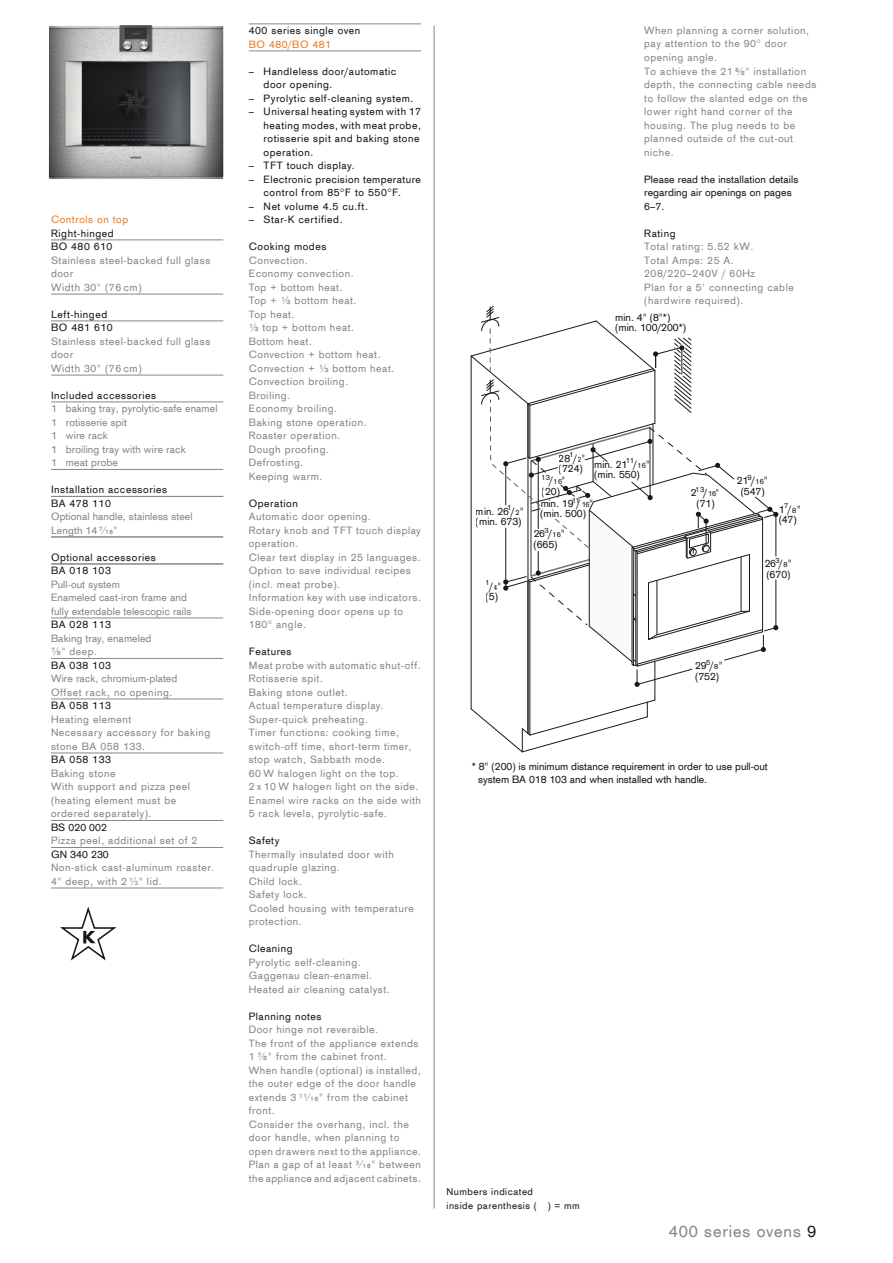
<style>
.page{position:relative;width:893px;height:1263px;background:#fff}
.page>*{position:absolute;margin:0;border:0;box-sizing:border-box;transform-origin:0 0}
.t1{font:16.5px "Gaggenau";letter-spacing:.055em;color:#878787}
.t2{font:10.5px/13.5px "Gaggenau";letter-spacing:.055em;color:#878787}
.t3{font:10.5px/13.5px "Gaggenau";letter-spacing:.055em;color:#1a1918}
.t4{font:10.5px/13.5px "Gaggenau";letter-spacing:.01em;color:#878787}
.t5{font:10.5px/10.5px "Gaggenau";color:#1a1918}
.t6{font:10.5px/13.5px "Gaggenau";letter-spacing:.01em;color:#1a1918}
.t7{font:10.5px "Gaggenau";letter-spacing:.055em;color:#ee7b22}
.t8{font:9.75px/13.5px "Gaggenau";letter-spacing:.055em;color:#1a1918}
.t9{font:7.5px "Gaggenau";color:#1a1918}
.s1{font-size:7.5px}
.s2{font-size:10.5px}
.s3{color:#1a1918}
</style>
<div class="page">
<hr style="left:529px;top:582px;width:1px;height:153px;background:#1a1918">
<hr style="left:471px;top:356px;width:1px;height:353px;background:#1a1918">
<hr style="left:528px;top:404px;width:1px;height:329px;background:#1a1918">
<hr style="left:654px;top:661px;width:1px;height:39px;background:#1a1918">
<svg style="left:470px;top:699px;width:186px;height:54px"></svg>
<svg style="left:470px;top:305px;width:308px;height:382px"></svg>
<hr style="left:51px;top:239px;width:172px;height:1px;background:#878787">
<hr style="left:51px;top:294px;width:172px;height:1px;background:#878787">
<hr style="left:51px;top:320px;width:172px;height:1px;background:#878787">
<hr style="left:51px;top:375px;width:172px;height:1px;background:#878787">
<hr style="left:51px;top:401px;width:172px;height:1px;background:#878787">
<hr style="left:51px;top:469px;width:172px;height:1px;background:#878787">
<hr style="left:51px;top:496px;width:172px;height:1px;background:#878787">
<hr style="left:51px;top:536px;width:172px;height:1px;background:#878787">
<hr style="left:51px;top:563px;width:172px;height:1px;background:#878787">
<hr style="left:51px;top:617px;width:172px;height:1px;background:#878787">
<hr style="left:51px;top:658px;width:172px;height:1px;background:#878787">
<hr style="left:51px;top:698px;width:172px;height:1px;background:#878787">
<hr style="left:51px;top:752px;width:172px;height:1px;background:#878787">
<hr style="left:51px;top:820px;width:172px;height:1px;background:#878787">
<hr style="left:51px;top:847px;width:172px;height:1px;background:#878787">
<hr style="left:51px;top:887px;width:172px;height:1px;background:#878787">
<svg style="left:60px;top:907px;width:57px;height:53px"></svg>
<img style="left:49px;top:25px;width:174px;height:154px">
<hr style="left:249px;top:23px;width:172px;height:1px;background:#878787">
<hr style="left:249px;top:50px;width:172px;height:1px;background:#878787">
<hr style="left:434px;top:26px;width:1px;height:1182px;background:#878787">
<p class="t7" style="left:51px;top:213px;width:79px">Controls on top</p>
<p class="t3" style="left:51px;top:226px;width:64px">Right-hinged<br>BO 480 610</p>
<p class="t2" style="left:51px;top:253px;width:161px">Stainless steel-backed full glass door<br>Width 30" (76 cm)</p>
<p class="t3" style="left:51px;top:307px;width:63px">Left-hinged<br>BO 481 610</p>
<p class="t2" style="left:51px;top:334px;width:161px">Stainless steel-backed full glass door<br>Width 30" (76 cm)</p>
<p class="t3" style="left:51px;top:388px;width:107px">Included accessories</p>
<p class="t4" style="left:51px;top:402px;width:168px">1 baking tray, pyrolytic-safe enamel<br>1 rotisserie spit<br>1 wire rack<br>1 broiling tray with wire rack<br>1 meat probe</p>
<p class="t3" style="left:51px;top:483px;width:118px">Installation accessories<br>BA 478 110</p>
<p class="t4" style="left:51px;top:510px;width:143px">Optional handle, stainless steel<br>Length 14 ⁷⁄₁₆"</p>
<p class="t3" style="left:51px;top:550px;width:106px">Optional accessories<br>BA 018 103</p>
<p class="t4" style="left:51px;top:577px;width:142px">Pull-out system<br>Enameled cast-iron frame and fully extendable telescopic rails</p>
<p class="t3" style="left:51px;top:618px;width:61px">BA 028 113</p>
<p class="t4" style="left:51px;top:631px;width:102px">Baking tray, enameled ⅞" deep.</p>
<p class="t3" style="left:51px;top:658px;width:61px">BA 038 103</p>
<p class="t4" style="left:51px;top:672px;width:128px">Wire rack, chromium-plated<br>Offset rack, no opening.</p>
<p class="t3" style="left:51px;top:699px;width:61px">BA 058 113</p>
<p class="t2" style="left:51px;top:712px;width:161px">Heating element<br>Necessary accessory for baking stone BA 058 133.</p>
<p class="t3" style="left:51px;top:753px;width:61px">BA 058 133</p>
<p class="t2" style="left:51px;top:766px;width:140px">Baking stone<br>With support and pizza peel (heating element must be ordered separately).</p>
<p class="t3" style="left:51px;top:820px;width:58px">BS 020 002</p>
<p class="t2" style="left:51px;top:834px;width:148px">Pizza peel, additional set of 2</p>
<p class="t3" style="left:51px;top:847px;width:59px">GN 340 230</p>
<p class="t2" style="left:51px;top:861px;width:165px">Non-stick cast-aluminum roaster.<br>4" deep, with 2 ½" lid.</p>
<p class="t3" style="left:249px;top:24px;width:113px">400 series single oven</p>
<p class="t7" style="left:249px;top:38px;width:84px">BO 480/BO 481</p>
<p class="t3" style="left:264px;top:64px;width:134px;text-indent:-15px">– Handleless door/automatic door opening.</p>
<p class="t3" style="left:249px;top:91px;width:166px">– Pyrolytic self-cleaning system.</p>
<p class="t3" style="left:264px;top:105px;width:159px;text-indent:-15px">– Universal heating system with 17 heating modes, with meat probe, rotisserie spit and baking stone operation.</p>
<p class="t3" style="left:249px;top:159px;width:107px">– TFT touch display.</p>
<p class="t3" style="left:249px;top:172px;width:174px;text-align:center">– Electronic precision temperature control from 85°F to 550°F.</p>
<p class="t3" style="left:249px;top:199px;width:121px">– Net volume 4.5 cu.ft.</p>
<p class="t3" style="left:249px;top:213px;width:95px">– Star-K certified.</p>
<p class="t3" style="left:249px;top:240px;width:79px">Cooking modes</p>
<p class="t2" style="left:249px;top:253px;width:147px">Convection.<br>Economy convection.<br>Top + bottom heat.<br>Top + ⅓ bottom heat.<br>Top heat.<br>⅓ top + bottom heat.<br>Bottom heat.<br>Convection + bottom heat.<br>Convection + ⅓ bottom heat.<br>Convection broiling.<br>Broiling.<br>Economy broiling.<br>Baking stone operation.<br>Roaster operation.<br>Dough proofing.<br>Defrosting.<br>Keeping warm.</p>
<p class="t3" style="left:249px;top:496px;width:51px">Operation</p>
<p class="t2" style="left:249px;top:510px;width:174px">Automatic door opening.<br>Rotary knob and TFT touch display operation.<br>Clear text display in 25 languages.<br>Option to save individual recipes (incl. meat probe).<br>Information key with use indicators.<br>Side-opening door opens up to<br>180° angle.</p>
<p class="t3" style="left:249px;top:645px;width:44px">Features</p>
<p class="t2" style="left:249px;top:658px;width:174px">Meat probe with automatic shut-off.<br>Rotisserie spit.<br>Baking stone outlet.<br>Actual temperature display.<br>Super-quick preheating.<br>Timer functions: cooking time, switch-off time, short-term timer, stop watch, Sabbath mode.<br>60 W halogen light on the top.<br>2 x 10 W halogen light on the side.<br>Enamel wire racks on the side with<br>5 rack levels, pyrolytic-safe.</p>
<p class="t3" style="left:249px;top:834px;width:32px">Safety</p>
<p class="t2" style="left:249px;top:847px;width:167px">Thermally insulated door with quadruple glazing.<br>Child lock.<br>Safety lock.<br>Cooled housing with temperature protection.</p>
<p class="t3" style="left:249px;top:942px;width:45px">Cleaning</p>
<p class="t2" style="left:249px;top:955px;width:143px">Pyrolytic self-cleaning.<br>Gaggenau clean-enamel.<br>Heated air cleaning catalyst.</p>
<p class="t3" style="left:249px;top:1009px;width:74px">Planning notes</p>
<p class="t2" style="left:249px;top:1023px;width:174px">Door hinge not reversible.<br>The front of the appliance extends<br>1 ⅞" from the cabinet front.<br>When handle (optional) is installed, the outer edge of the door handle extends 3 ¹¹⁄₁₆" from the cabinet front.<br>Consider the overhang, incl. the door handle, when planning to open drawers next to the appliance.<br>Plan a gap of at least ³⁄₁₆" between the appliance and adjacent cabinets.</p>
<p class="t2" style="left:644px;top:23px;width:174px">When planning a corner solution, pay attention to the 90° door opening angle.<br>To achieve the 21 ⅝" installation depth, the connecting cable needs to follow the slanted edge on the lower right hand corner of the housing. The plug needs to be planned outside of the cut-out niche.</p>
<p class="t6" style="left:644px;top:172px;width:156px">Please read the installation details regarding air openings on pages<br>6–7.</p>
<p class="t3" style="left:644px;top:226px;width:33px">Rating</p>
<p class="t2" style="left:644px;top:240px;width:151px">Total rating: 5.52 kW.<br>Total Amps: 25 A.<br>208/220–240V / 60Hz<br>Plan for a 5' connecting cable (hardwire required).</p>
<p class="t5" style="left:615px;top:312px;width:72px">min. 4" (8"*) (min. 100/200*)</p>
<p class="t3" style="left:559px;top:453px;width:29px;line-height:10.5px">28<sup>1</sup>/<span class="s1">2</span>" (724)</p>
<p class="t5" style="left:594px;top:459px;width:57px">min. 21<sup>11</sup>/<span class="s1">16</span>" (min. 550)</p>
<p class="t9" style="left:542px;top:475px;width:26px">13<span class="s2">/</span>16<span class="s2">"</span></p>
<p class="t3" style="left:542px;top:484px;width:20px">(20)</p>
<p class="t5" style="left:476px;top:506px;width:49px">min. 26<sup>1</sup>/<span class="s1">2</span>" (min. 673)</p>
<p class="t5" style="left:540px;top:499px;width:54px;line-height:9.8px">min. 19<sup>11</sup>/<span class="s1">16</span>" (min. 500)</p>
<p class="t3" style="left:533px;top:529px;width:33px;line-height:10.5px">26<sup>3</sup>/<span class="s1">16</span>" (665)</p>
<p class="t9" style="left:486px;top:581px;width:18px">1<span class="s2">/</span>4<span class="s2">"</span></p>
<p class="t3" style="left:486px;top:590px;width:14px">(5)</p>
<p class="t9" style="left:690px;top:487px;width:31px"><span class="s2">2</span>13<span class="s2">/</span>16<span class="s2">"</span></p>
<p class="t3" style="left:696px;top:497px;width:20px">(71)</p>
<p class="t3" style="left:737px;top:475px;width:33px;line-height:10.5px;text-align:center">21<sup>9</sup>/<span class="s1">16</span>" (547)</p>
<p class="t3" style="left:778px;top:504px;width:23px;line-height:10.5px">1<sup>7</sup>/<span class="s1">8</span>" (47)</p>
<p class="t3" style="left:764px;top:558px;width:29px;line-height:10.5px">26<sup>3</sup>/<span class="s1">8</span>" (670)</p>
<p class="t3" style="left:695px;top:660px;width:29px;line-height:10.5px">29<sup>5</sup>/<span class="s1">8</span>" (752)</p>
<p class="t5" style="left:478px;top:761px;width:291px;line-height:12.6px;text-indent:-6px">* 8" (200) is minimum distance requirement in order to use pull-out system BA 018 103 and when installed wth handle.</p>
<p class="t8" style="left:446px;top:1185px;width:135px">Numbers indicated<br>inside parenthesis ( ) = mm</p>
<h1 class="t1" style="left:669px;top:1222px;width:149px">400 series ovens <span class="s3">9</span></h1>
</div>
